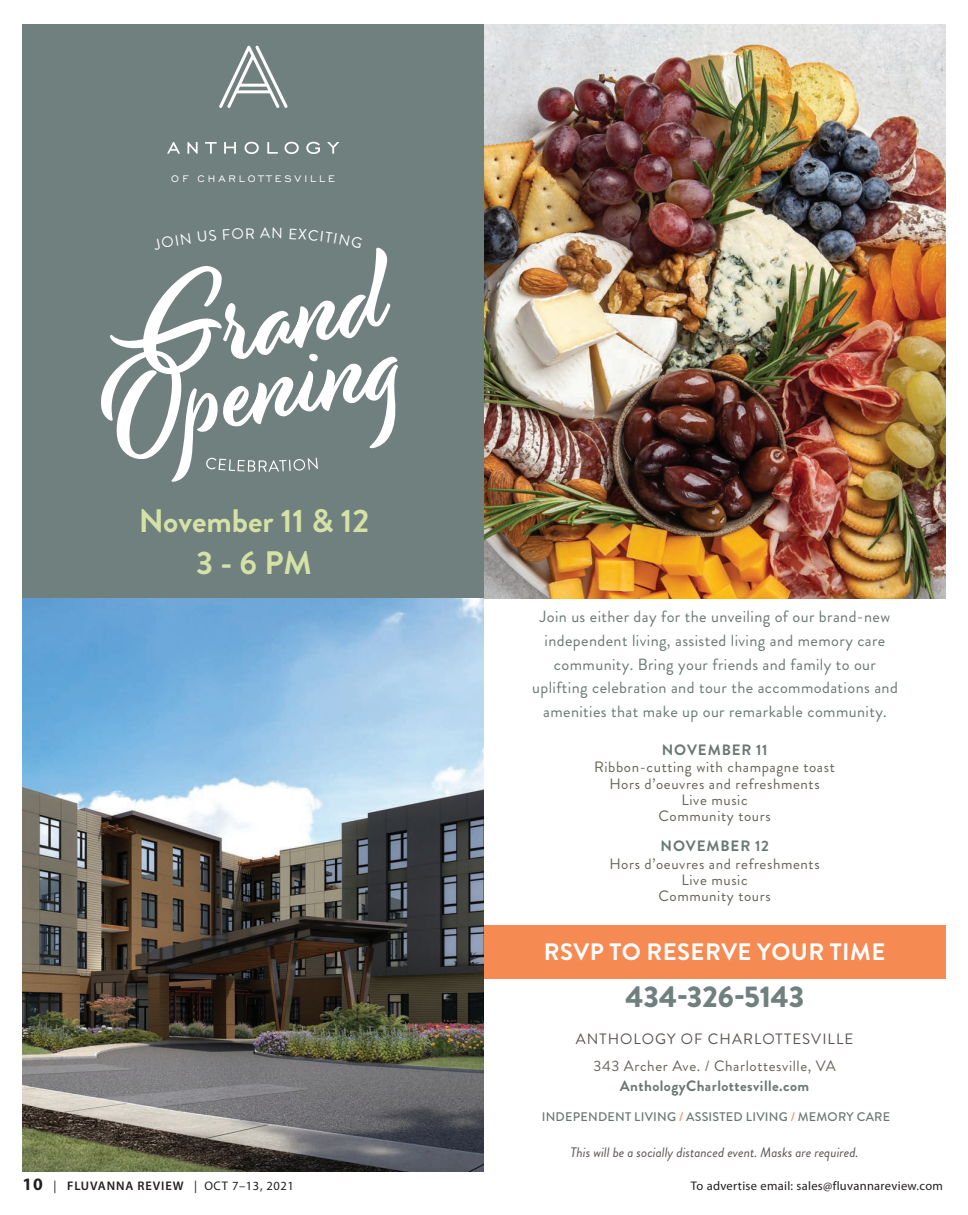
<style>
.page{position:relative;width:968px;height:1215px;background:#fff}
.page>*{position:absolute;margin:0;border:0;box-sizing:border-box;transform-origin:0 0}
.t1{font:700 32.5px/42.5px "Brandon Grotesque";color:#d4e2a5;text-align:center}
.t2{font:900 30px "Brandon Grotesque";color:#70807e}
.t3{font:700 23.75px "Brandon Grotesque";letter-spacing:.02em;color:#fff}
.t4{font:16.25px/23.8px "Brandon Grotesque";letter-spacing:.025em;color:#6a7872;text-align:center}
.t5{font:15px/16.5px "Brandon Grotesque";letter-spacing:.04em;color:#656257;text-align:center}
.t6{font:700 15px "Brandon Grotesque";letter-spacing:.03em;color:#6a7872}
.t7{font:15px "Brandon Grotesque";color:#fff}
.t8{font:italic 13.75px "Brandon Grotesque";color:#595452}
.t9{font:500 12.5px "Brandon Grotesque";letter-spacing:.02em;color:#6a7872}
.t10{font:12.5px "Myriad Pro";letter-spacing:.025em;color:#231f20}
.t11{font:12.5px "Myriad Pro";letter-spacing:.05em;color:#231f20}
.t12{font:12.25px "Engravers Gothic BT";letter-spacing:.24em;color:#fff}
.s1{font-weight:700;color:#6a7872}
.s2{color:#595452}
.s3{color:#f68a53}
.s4{font-weight:700;font-size:17.5px}
.s5{font-weight:600}
</style>
<div class="page">
<div style="left:484px;top:925px;width:461px;height:54px;background:#f68a53"></div>
<div style="left:22px;top:24px;width:462px;height:574px;background:#70807e"></div>
<svg style="left:167px;top:142px;width:13px;height:12px"></svg>
<svg style="left:187px;top:142px;width:10px;height:12px"></svg>
<svg style="left:205px;top:142px;width:12px;height:12px"></svg>
<svg style="left:224px;top:142px;width:12px;height:12px"></svg>
<svg style="left:244px;top:142px;width:15px;height:12px"></svg>
<svg style="left:267px;top:142px;width:11px;height:12px"></svg>
<svg style="left:284px;top:142px;width:15px;height:12px"></svg>
<svg style="left:306px;top:142px;width:14px;height:12px"></svg>
<svg style="left:327px;top:142px;width:12px;height:12px"></svg>
<svg style="left:219px;top:46px;width:69px;height:62px"></svg>
<img style="left:484px;top:24px;width:461px;height:574px">
<img style="left:22px;top:598px;width:462px;height:574px">
<svg style="left:101px;top:247px;width:297px;height:235px"></svg>
<p class="t12" style="left:171px;top:172px;width:165px">OF CHARLOTTESVILLE</p>
<p class="t7" style="left:260px;top:223px;width:11px">A</p>
<p class="t1" style="left:139px;top:500px;width:232px">November 11 &amp; 12<br>3 - 6 PM</p>
<p class="t4" style="left:532px;top:605px;width:367px">Join us either day for the unveiling of our brand-new independent living, assisted living and memory care community. Bring your friends and family to our uplifting celebration and tour the accommodations and amenities that make up our remarkable community.</p>
<p class="t5" style="left:594px;top:742px;width:242px"><span class="s1">NOVEMBER 11<br></span>Ribbon-cutting with champagne toast<br>Hors d’oeuvres and refreshments<br>Live music<br>Community tours</p>
<p class="t5" style="left:609px;top:838px;width:212px"><span class="s1">NOVEMBER 12<br></span>Hors d’oeuvres and refreshments<br>Live music<br>Community tours</p>
<p class="t3" style="left:544px;top:936px;width:343px">RSVP TO RESERVE YOUR TIME</p>
<p class="t2" style="left:625px;top:975px;width:180px">434-326-5143</p>
<p class="t5" style="left:576px;top:1025px;width:279px;line-height:27.5px"><span class="s2">ANTHOLOGY OF CHARLOTTESVILLE<br></span>343 Archer Ave. / Charlottesville, VA</p>
<p class="t6" style="left:620px;top:1076px;width:191px">AnthologyCharlottesville.com</p>
<p class="t9" style="left:541px;top:1108px;width:350px">INDEPENDENT LIVING <span class="s3">/</span> ASSISTED LIVING <span class="s3">/</span> MEMORY CARE</p>
<p class="t8" style="left:570px;top:1143px;width:289px">This will be a socially distanced event. Masks are required.</p>
<p class="t11" style="left:22px;top:1178px;width:273px"><span class="s4">10</span> | <span class="s5">FLUVANNA REVIEW</span> | OCT 7–13, 2021</p>
<p class="t10" style="left:691px;top:1178px;width:253px">To advertise email: sales@fluvannareview.com</p>
</div>
